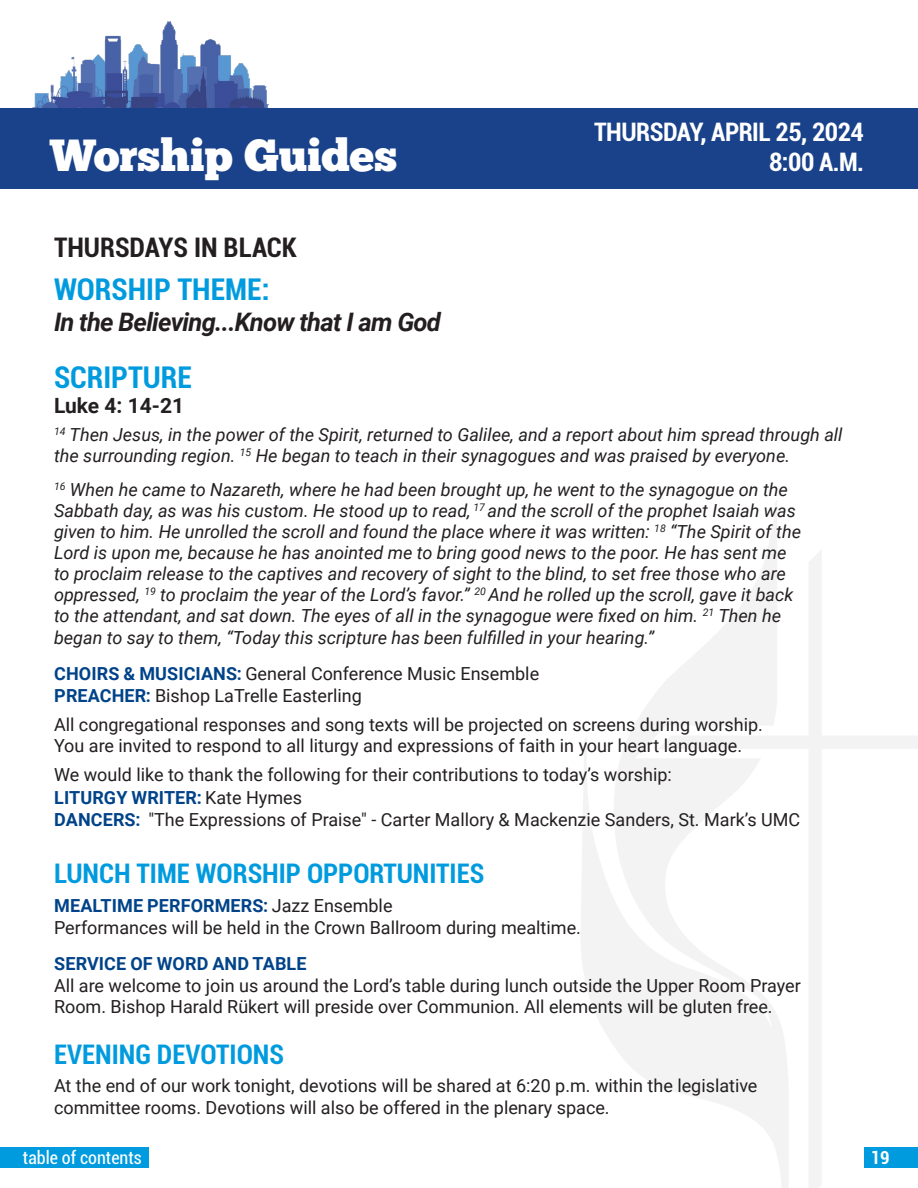
<style>
.page{position:relative;width:918px;height:1188px;background:#fff}
.page>*{position:absolute;margin:0;border:0;box-sizing:border-box;transform-origin:0 0}
.t1{font:45px "Chunk Five";letter-spacing:-.005em;color:#fff}
.WORSHIP{font:700 condensed 30px "Roboto";color:#009bde}
.Scripture{font:700 condensed 30px "Roboto";color:#009bde}
.Lunch__service_evening{font:700 condensed 27px "Roboto";color:#009bde}
.text{font:700 condensed 27px "Roboto";color:#231f20}
.THEME{font:italic 700 25.5px "Roboto";letter-spacing:-.03em;color:#231f20}
.TIME_DATE{font:700 condensed 25.5px "Roboto";letter-spacing:-.02em;color:#fff}
.scripture2{font:700 21px "Roboto";color:#231f20}
.Text-ital{font:italic 18px/21.1px "Roboto";color:#231f20}
.text-2{font:18px/21.6px "Roboto";color:#231f20}
.perform{font:18px "Roboto";color:#231f20}
.responses{font:18px/21.6px "Roboto";color:#231f20}
.text-3{font:700 18px "Roboto";letter-spacing:.005em;color:#004389}
.perform-2{font:700 18px "Roboto";letter-spacing:.005em;color:#004389}
.service_of{font:700 18px "Roboto";letter-spacing:.005em;color:#004389}
.t2{font:condensed 18px "Roboto";color:#fff}
.t3{font:700 condensed 18px "Roboto";color:#fff}
.s1{font-weight:700;color:#004389}
.s2{font-weight:400;color:#231f20}
</style>
<div class="page">
<img style="left:32px;top:21px;width:236px;height:87px">
<div style="left:0;top:108px;width:918px;height:81px;background:#1a428a"></div>
<svg style="left:790px;top:551px;width:128px;height:637px"></svg>
<svg style="left:581px;top:501px;width:209px;height:687px"></svg>
<div style="left:864px;top:1148px;width:54px;height:20px;background:#009bde"></div>
<div style="left:0;top:1148px;width:148px;height:20px;background:#009bde"></div>
<h1 class="t1" style="left:50px;top:127px;width:349px">Worship Guides</h1>
<p class="TIME_DATE" style="left:594px;top:114px;width:271px">THURSDAY, APRIL 25, 2024</p>
<p class="TIME_DATE" style="left:769px;top:144px;width:96px">8:00 A.M.</p>
<p class="text" style="left:54px;top:228px;width:244px">THURSDAYS IN BLACK</p>
<p class="WORSHIP" style="left:54px;top:268px;width:217px">WORSHIP THEME:</p>
<p class="THEME" style="left:54px;top:304px;width:389px">In the Believing...Know that I am God</p>
<p class="Scripture" style="left:54px;top:356px;width:139px">SCRIPTURE</p>
<p class="scripture2" style="left:54px;top:391px;width:132px">Luke 4: 14-21</p>
<p class="Text-ital" style="left:54px;top:423px;width:790px"><sup>14</sup> Then Jesus, in the power of the Spirit, returned to Galilee, and a report about him spread through all the surrounding region. <sup>15</sup> He began to teach in their synagogues and was praised by everyone.</p>
<p class="Text-ital" style="left:54px;top:478px;width:749px"><sup>16</sup> When he came to Nazareth, where he had been brought up, he went to the synagogue on the Sabbath day, as was his custom. He stood up to read, <sup>17</sup> and the scroll of the prophet Isaiah was given to him. He unrolled the scroll and found the place where it was written: <sup>18</sup> “The Spirit of the Lord is upon me, because he has anointed me to bring good news to the poor. He has sent me to proclaim release to the captives and recovery of sight to the blind, to set free those who are oppressed, <sup>19</sup> to proclaim the year of the Lord’s favor.” <sup>20</sup> And he rolled up the scroll, gave it back to the attendant, and sat down. The eyes of all in the synagogue were fixed on him. <sup>21</sup> Then he began to say to them, “Today this scripture has been fulfilled in your hearing.”</p>
<p class="perform" style="left:54px;top:661px;width:486px"><span class="s1">CHOIRS &amp; MUSICIANS:</span> General Conference Music Ensemble</p>
<p class="perform" style="left:54px;top:683px;width:309px"><span class="s1">PREACHER:</span> Bishop LaTrelle Easterling</p>
<p class="responses" style="left:54px;top:713px;width:711px">All congregational responses and song texts will be projected on screens during worship.<br>You are invited to respond to all liturgy and expressions of faith in your heart language.</p>
<p class="perform" style="left:54px;top:762px;width:619px">We would like to thank the following for their contributions to today’s worship:</p>
<p class="perform-2" style="left:54px;top:785px;width:249px">LITURGY WRITER: <span class="s2">Kate Hymes</span></p>
<p class="perform" style="left:54px;top:807px;width:747px"><span class="s1">DANCERS:</span> "The Expressions of Praise" - Carter Mallory &amp; Mackenzie Sanders, St. Mark’s UMC</p>
<p class="Lunch__service_evening" style="left:54px;top:855px;width:432px">LUNCH TIME WORSHIP OPPORTUNITIES</p>
<p class="text-3" style="left:54px;top:893px;width:340px">MEALTIME PERFORMERS: <span class="s2">Jazz Ensemble</span></p>
<p class="perform" style="left:54px;top:915px;width:528px">Performances will be held in the Crown Ballroom during mealtime.</p>
<p class="service_of" style="left:54px;top:951px;width:254px">SERVICE OF WORD AND TABLE</p>
<p class="text-2" style="left:54px;top:974px;width:748px">All are welcome to join us around the Lord’s table during lunch outside the Upper Room Prayer<br>Room. Bishop Harald Rükert will preside over Communion. All elements will be gluten free.</p>
<p class="Lunch__service_evening" style="left:54px;top:1035px;width:232px">EVENING DEVOTIONS</p>
<p class="text-2" style="left:54px;top:1074px;width:705px">At the end of our work tonight, devotions will be shared at 6:20 p.m. within the legislative committee rooms. Devotions will also be offered in the plenary space.</p>
<p class="t2" style="left:23px;top:1145px;width:120px">table of contents</p>
<p class="t3" style="left:871px;top:1145px;width:20px">19</p>
</div>
